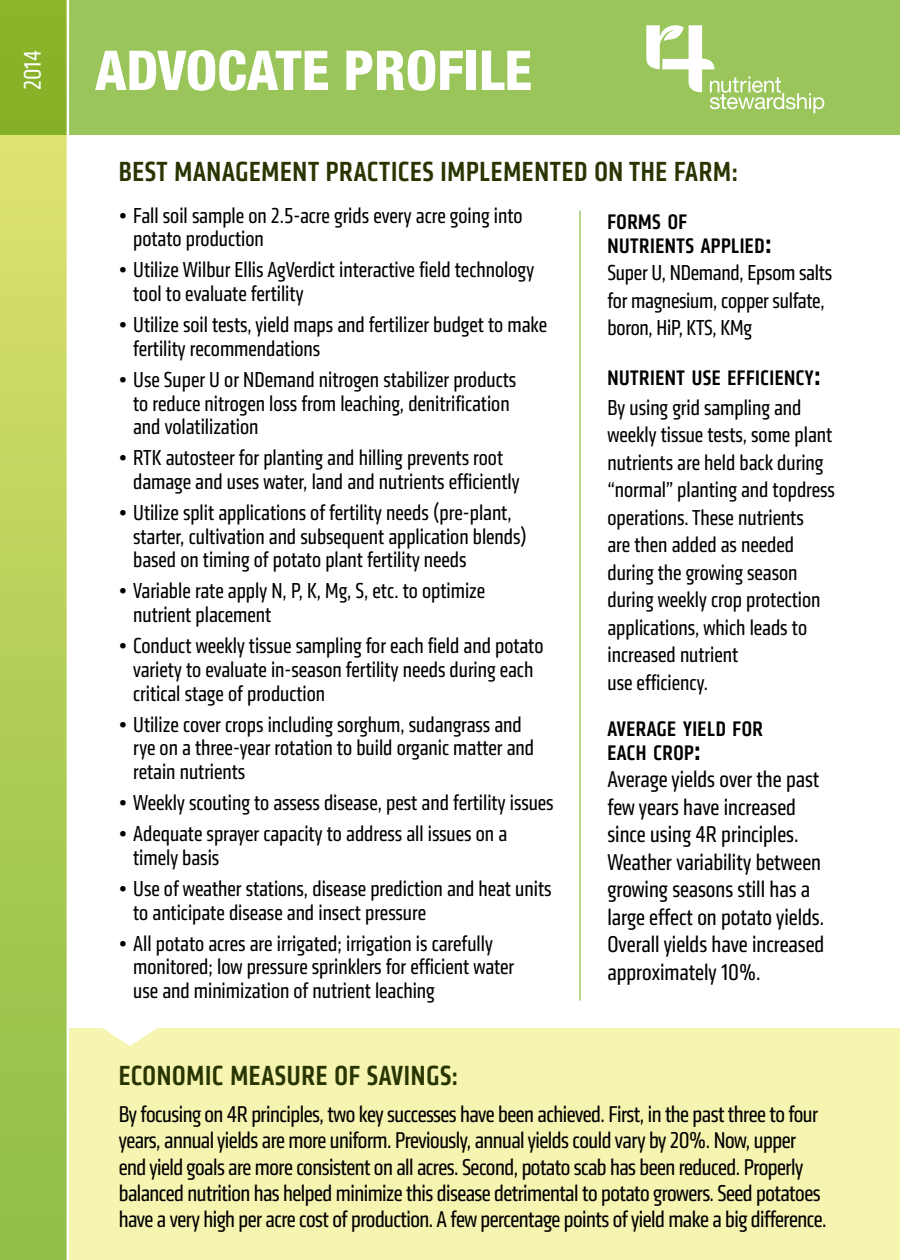
<style>
.page{position:relative;width:900px;height:1260px;background:#fff}
.page>*{position:absolute;margin:0;border:0;box-sizing:border-box;transform-origin:0 0}
.t1{font:800 condensed 55px "Helvetica Neue";color:#fff}
.t2{font:500 condensed 28.75px "Klavika";letter-spacing:.025em;color:#293500}
.t3{font:condensed 25px "Klavika";color:#fff}
.t4{font:condensed 23.75px/26.2px "Klavika";letter-spacing:-.02em;color:#000}
.t5{font:condensed 23.75px/27.5px "Klavika";color:#000}
.t6{font:condensed 22.5px/23.8px "Klavika";color:#000}
.t7{font:500 condensed 22px/23.8px "Klavika";letter-spacing:.02em;color:#000}
.s1{font-size:31.25px}
</style>
<div class="page">
<div style="left:68px;top:1028px;width:832px;height:232px;background:#f5f4b0"></div>
<svg style="left:0;top:135px;width:67px;height:1125px;background:#b4cf5a"></svg>
<svg style="left:0;top:0;width:900px;height:135px;background:#98c355"></svg>
<hr style="left:67px;top:0;width:2px;height:1260px;background:#fff">
<svg style="left:646px;top:25px;width:178px;height:88px"></svg>
<svg style="left:103px;top:1028px;width:54px;height:18px"></svg>
<hr style="left:579px;top:211px;width:2px;height:790px;background:#90c04a">
<p class="t3" style="left:18px;top:90px;width:41px;rotate:-90deg">2014</p>
<h1 class="t1" style="left:95px;top:36px;width:438px">ADVOCATE PROFILE</h1>
<p class="t2" style="left:119px;top:154px;width:621px">BEST MANAGEMENT PRACTICES IMPLEMENTED ON THE FARM:</p>
<p class="t6" style="left:133px;top:203px;width:391px;text-indent:-14px">• Fall soil sample on 2.5-acre grids every acre going into potato production</p>
<p class="t6" style="left:133px;top:258px;width:402px;text-indent:-14px">• Utilize Wilbur Ellis AgVerdict interactive field technology tool to evaluate fertility</p>
<p class="t6" style="left:133px;top:313px;width:416px;text-indent:-14px">• Utilize soil tests, yield maps and fertilizer budget to make fertility recommendations</p>
<p class="t6" style="left:133px;top:368px;width:385px;text-indent:-14px">• Use Super U or NDemand nitrogen stabilizer products to reduce nitrogen loss from leaching, denitrification and volatilization</p>
<p class="t6" style="left:133px;top:446px;width:388px;text-indent:-14px">• RTK autosteer for planting and hilling prevents root damage and uses water, land and nutrients efficiently</p>
<p class="t6" style="left:133px;top:501px;width:395px;text-indent:-14px">• Utilize split applications of fertility needs (pre-plant, starter, cultivation and subsequent application blends) based on timing of potato plant fertility needs</p>
<p class="t6" style="left:133px;top:579px;width:354px;text-indent:-14px">• Variable rate apply N, P, K, Mg, S, etc. to optimize nutrient placement</p>
<p class="t6" style="left:133px;top:634px;width:412px;text-indent:-14px">• Conduct weekly tissue sampling for each field and potato variety to evaluate in-season fertility needs during each critical stage of production</p>
<p class="t6" style="left:133px;top:713px;width:402px;text-indent:-14px">• Utilize cover crops including sorghum, sudangrass and rye on a three-year rotation to build organic matter and retain nutrients</p>
<p class="t6" style="left:119px;top:791px;width:436px">• Weekly scouting to assess disease, pest and fertility issues</p>
<p class="t6" style="left:133px;top:822px;width:375px;text-indent:-14px">• Adequate sprayer capacity to address all issues on a timely basis</p>
<p class="t6" style="left:133px;top:877px;width:420px;text-indent:-14px">• Use of weather stations, disease prediction and heat units to anticipate disease and insect pressure</p>
<p class="t6" style="left:133px;top:931px;width:383px;text-indent:-14px">• All potato acres are irrigated; irrigation is carefully monitored; low pressure sprinklers for efficient water use and minimization of nutrient leaching</p>
<p class="t7" style="left:608px;top:210px;width:166px">FORMS OF<br>NUTRIENTS APPLIED<span class="s1">:</span></p>
<p class="t6" style="left:608px;top:259px;width:226px;line-height:27.5px">Super U, NDemand, Epsom salts for magnesium, copper sulfate, boron, HiP, KTS, KMg</p>
<p class="t7" style="left:608px;top:366px;width:215px">NUTRIENT USE EFFICIENCY<span class="s1">:</span></p>
<p class="t6" style="left:608px;top:394px;width:229px;line-height:27.5px">By using grid sampling and weekly tissue tests, some plant nutrients are held back during “normal” planting and topdress operations. These nutrients<br>are then added as needed during the growing season during weekly crop protection applications, which leads to increased nutrient<br>use efficiency.</p>
<p class="t7" style="left:608px;top:717px;width:157px">AVERAGE YIELD FOR<br>EACH CROP<span class="s1">:</span></p>
<p class="t5" style="left:608px;top:766px;width:218px">Average yields over the past few years have increased since using 4R principles.<br>Weather variability between growing seasons still has a large effect on potato yields.<br>Overall yields have increased approximately 10%.</p>
<p class="t2" style="left:119px;top:1057px;width:341px">ECONOMIC MEASURE OF SAVINGS:</p>
<p class="t4" style="left:119px;top:1101px;width:709px">By focusing on 4R principles, two key successes have been achieved. First, in the past three to four years, annual yields are more uniform. Previously, annual yields could vary by 20%. Now, upper end yield goals are more consistent on all acres. Second, potato scab has been reduced. Properly balanced nutrition has helped minimize this disease detrimental to potato growers. Seed potatoes have a very high per acre cost of production. A few percentage points of yield make a big difference.</p>
</div>
